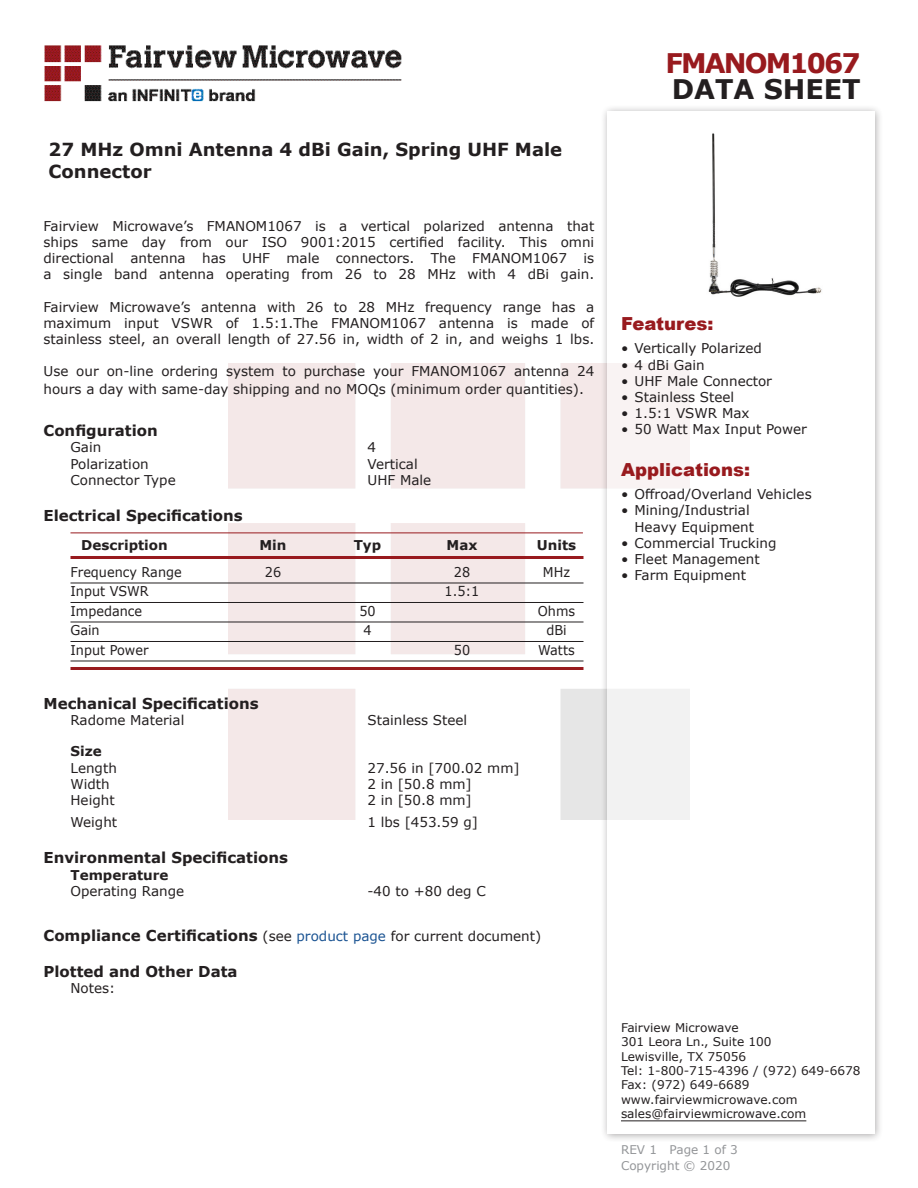
<style>
.page{position:relative;width:918px;height:1188px;background:#fff}
.page>*{position:absolute;margin:0;border:0;box-sizing:border-box;transform-origin:0 0}
.FM{font:700 27px "Verdana";letter-spacing:-.07em;color:#981a1e}
.t1{font:700 27px "Verdana";color:#231f20}
.Web_Description_Para{font:700 18px/21.6px "Verdana";color:#231f20}
.Applications_Header{font:900 18px "Arial";color:#981a1e}
.Head1{font:700 15px "Verdana";color:#231f20}
.Head1_for_Compliance{font:700 15px "Verdana";color:#231f20}
.MarketingDescription{font:13.5px/16.2px "Verdana";color:#231f20;text-align:justify}
.Specs_Para{font:13.5px "Verdana";color:#231f20}
.Table-Body{font:13.5px "Verdana";color:#231f20;scale:.95 1}
.Table-Header{font:700 13.5px "Verdana";color:#231f20}
.Head2_after_Head1{font:700 13.5px "Verdana";color:#231f20}
.Head2{font:700 13.5px "Verdana";color:#231f20}
.FM_Info{font:12px "Verdana";color:#231f20}
.REV_Info{font:12px "Verdana";color:#939598}
.s1{font-weight:400;font-size:13.5px}
.s2{font-weight:400;font-size:13.5px;color:#1a5392}
</style>
<div class="page">
<img style="left:228px;top:364px;width:372px;height:456px">
<img style="left:44px;top:45px;width:358px;height:57px">
<hr style="left:70px;top:533px;width:513px;height:1px;background:#981a1e">
<hr style="left:70px;top:556px;width:514px;height:3px;background:#981a1e">
<hr style="left:70px;top:583px;width:514px;height:1px;background:#231f20">
<hr style="left:70px;top:602px;width:514px;height:1px;background:#231f20">
<hr style="left:70px;top:622px;width:514px;height:1px;background:#231f20">
<hr style="left:70px;top:641px;width:514px;height:1px;background:#231f20">
<hr style="left:70px;top:661px;width:514px;height:1px;background:#231f20">
<hr style="left:70px;top:667px;width:514px;height:3px;background:#981a1e">
<div style="left:600px;top:104px;width:284px;height:1039px;background:#231f20;opacity:.75"></div>
<div style="left:608px;top:111px;width:267px;height:1023px;background:#fff"></div>
<hr style="left:621px;top:1120px;width:185px;height:1px;background:#231f20">
<img style="left:708px;top:133px;width:114px;height:164px">
<p class="Web_Description_Para" style="left:49px;top:139px;width:515px">27 MHz Omni Antenna 4 dBi Gain, Spring UHF Male<br>Connector</p>
<p class="MarketingDescription" style="left:44px;top:217px;width:552px">Fairview Microwave’s FMANOM1067 is a vertical polarized antenna that ships same day from our ISO 9001:2015 certified facility. This omni directional antenna has UHF male connectors. The FMANOM1067 is a single band antenna operating from 26 to 28 MHz with 4 dBi gain.</p>
<p class="MarketingDescription" style="left:44px;top:298px;width:552px">Fairview Microwave’s antenna with 26 to 28 MHz frequency range has a maximum input VSWR of 1.5:1.The FMANOM1067 antenna is made of stainless steel, an overall length of 27.56 in, width of 2 in, and weighs 1 lbs.</p>
<p class="MarketingDescription" style="left:44px;top:363px;width:552px;line-height:17.1px">Use our on-line ordering system to purchase your FMANOM1067 antenna 24 hours a day with same-day shipping and no MOQs (minimum order quantities).</p>
<p class="Head1" style="left:44px;top:420px;width:116px">Configuration</p>
<p class="Specs_Para" style="left:70px;top:438px;width:32px">Gain</p>
<p class="Specs_Para" style="left:368px;top:438px;width:10px">4</p>
<p class="Specs_Para" style="left:70px;top:455px;width:80px">Polarization</p>
<p class="Specs_Para" style="left:368px;top:455px;width:52px">Vertical</p>
<p class="Specs_Para" style="left:70px;top:471px;width:107px">Connector Type</p>
<p class="Specs_Para" style="left:368px;top:471px;width:65px">UHF Male</p>
<p class="Head1" style="left:44px;top:505px;width:201px">Electrical Specifications</p>
<p class="Table-Header" style="left:81px;top:536px;width:88px">Description</p>
<p class="Table-Header" style="left:259px;top:536px;width:29px">Min</p>
<p class="Table-Header" style="left:354px;top:536px;width:29px">Typ</p>
<p class="Table-Header" style="left:447px;top:536px;width:32px">Max</p>
<p class="Table-Header" style="left:537px;top:536px;width:41px">Units</p>
<p class="Table-Body" style="left:70px;top:563px;width:119px">Frequency Range</p>
<p class="Table-Body" style="left:265px;top:563px;width:19px">26</p>
<p class="Table-Body" style="left:454px;top:563px;width:19px">28</p>
<p class="Table-Body" style="left:543px;top:563px;width:30px">MHz</p>
<p class="Table-Body" style="left:70px;top:582px;width:84px">Input VSWR</p>
<p class="Table-Body" style="left:445px;top:582px;width:38px">1.5:1</p>
<p class="Table-Body" style="left:70px;top:602px;width:77px">Impedance</p>
<p class="Table-Body" style="left:359px;top:602px;width:19px">50</p>
<p class="Table-Body" style="left:538px;top:602px;width:41px">Ohms</p>
<p class="Table-Body" style="left:70px;top:621px;width:32px">Gain</p>
<p class="Table-Body" style="left:363px;top:621px;width:10px">4</p>
<p class="Table-Body" style="left:546px;top:621px;width:23px">dBi</p>
<p class="Table-Body" style="left:70px;top:641px;width:84px">Input Power</p>
<p class="Table-Body" style="left:454px;top:641px;width:19px">50</p>
<p class="Table-Body" style="left:538px;top:641px;width:40px">Watts</p>
<p class="Head1" style="left:44px;top:693px;width:217px">Mechanical Specifications</p>
<p class="Specs_Para" style="left:70px;top:711px;width:115px">Radome Material</p>
<p class="Specs_Para" style="left:368px;top:711px;width:101px">Stainless Steel</p>
<p class="Head2" style="left:70px;top:742px;width:33px">Size</p>
<p class="Specs_Para" style="left:70px;top:758px;width:48px">Length</p>
<p class="Specs_Para" style="left:368px;top:758px;width:154px">27.56 in [700.02 mm]</p>
<p class="Specs_Para" style="left:70px;top:775px;width:41px">Width</p>
<p class="Specs_Para" style="left:368px;top:775px;width:106px">2 in [50.8 mm]</p>
<p class="Specs_Para" style="left:70px;top:791px;width:46px">Height</p>
<p class="Specs_Para" style="left:368px;top:791px;width:106px">2 in [50.8 mm]</p>
<p class="Specs_Para" style="left:70px;top:813px;width:48px">Weight</p>
<p class="Specs_Para" style="left:368px;top:813px;width:112px">1 lbs [453.59 g]</p>
<p class="Head1" style="left:44px;top:847px;width:246px">Environmental Specifications</p>
<p class="Head2_after_Head1" style="left:70px;top:865px;width:100px">Temperature</p>
<p class="Specs_Para" style="left:70px;top:882px;width:115px">Operating Range</p>
<p class="Specs_Para" style="left:368px;top:882px;width:120px">-40 to +80 deg C</p>
<p class="Head1_for_Compliance" style="left:44px;top:925px;width:499px">Compliance Certifications <span class="s1">(see</span> <span class="s2">product page</span> <span class="s1">for current document)</span></p>
<p class="Head1_for_Compliance" style="left:44px;top:961px;width:196px">Plotted and Other Data</p>
<p class="Specs_Para" style="left:70px;top:979px;width:46px">Notes:</p>
<p class="FM" style="left:665px;top:44px;width:197px">FMANOM1067</p>
<p class="t1" style="left:672px;top:70px;width:191px">DATA SHEET</p>
<p class="Applications_Header" style="left:621px;top:311px;width:94px">Features:</p>
<p class="MarketingDescription" style="left:621px;top:340px;width:142px">• Vertically Polarized</p>
<p class="MarketingDescription" style="left:621px;top:356px;width:85px">• 4 dBi Gain</p>
<p class="MarketingDescription" style="left:621px;top:373px;width:153px">• UHF Male Connector</p>
<p class="MarketingDescription" style="left:621px;top:389px;width:115px">• Stainless Steel</p>
<p class="MarketingDescription" style="left:621px;top:405px;width:130px">• 1.5:1 VSWR Max</p>
<p class="MarketingDescription" style="left:621px;top:421px;width:187px">• 50 Watt Max Input Power</p>
<p class="Applications_Header" style="left:621px;top:457px;width:131px">Applications:</p>
<p class="MarketingDescription" style="left:621px;top:486px;width:192px">• Offroad/Overland Vehicles</p>
<p class="MarketingDescription" style="left:634px;top:502px;width:121px;text-indent:-14px">• Mining/Industrial<br>Heavy Equipment</p>
<p class="MarketingDescription" style="left:621px;top:535px;width:157px">• Commercial Trucking</p>
<p class="MarketingDescription" style="left:621px;top:551px;width:140px">• Fleet Management</p>
<p class="MarketingDescription" style="left:621px;top:567px;width:127px">• Farm Equipment</p>
<p class="FM_Info" style="left:621px;top:1019px;width:119px">Fairview Microwave</p>
<p class="FM_Info" style="left:621px;top:1034px;width:152px">301 Leora Ln., Suite 100</p>
<p class="FM_Info" style="left:621px;top:1048px;width:127px">Lewisville, TX 75056</p>
<p class="FM_Info" style="left:621px;top:1062px;width:241px">Tel: 1-800-715-4396 / (972) 649-6678</p>
<p class="FM_Info" style="left:621px;top:1077px;width:130px">Fax: (972) 649-6689</p>
<p class="FM_Info" style="left:621px;top:1091px;width:178px">www.fairviewmicrowave.com</p>
<p class="FM_Info" style="left:621px;top:1106px;width:187px">sales@fairviewmicrowave.com</p>
<p class="REV_Info" style="left:621px;top:1141px;width:118px">REV 1 Page 1 of 3</p>
<p class="REV_Info" style="left:621px;top:1157px;width:111px">Copyright © 2020</p>
</div>
